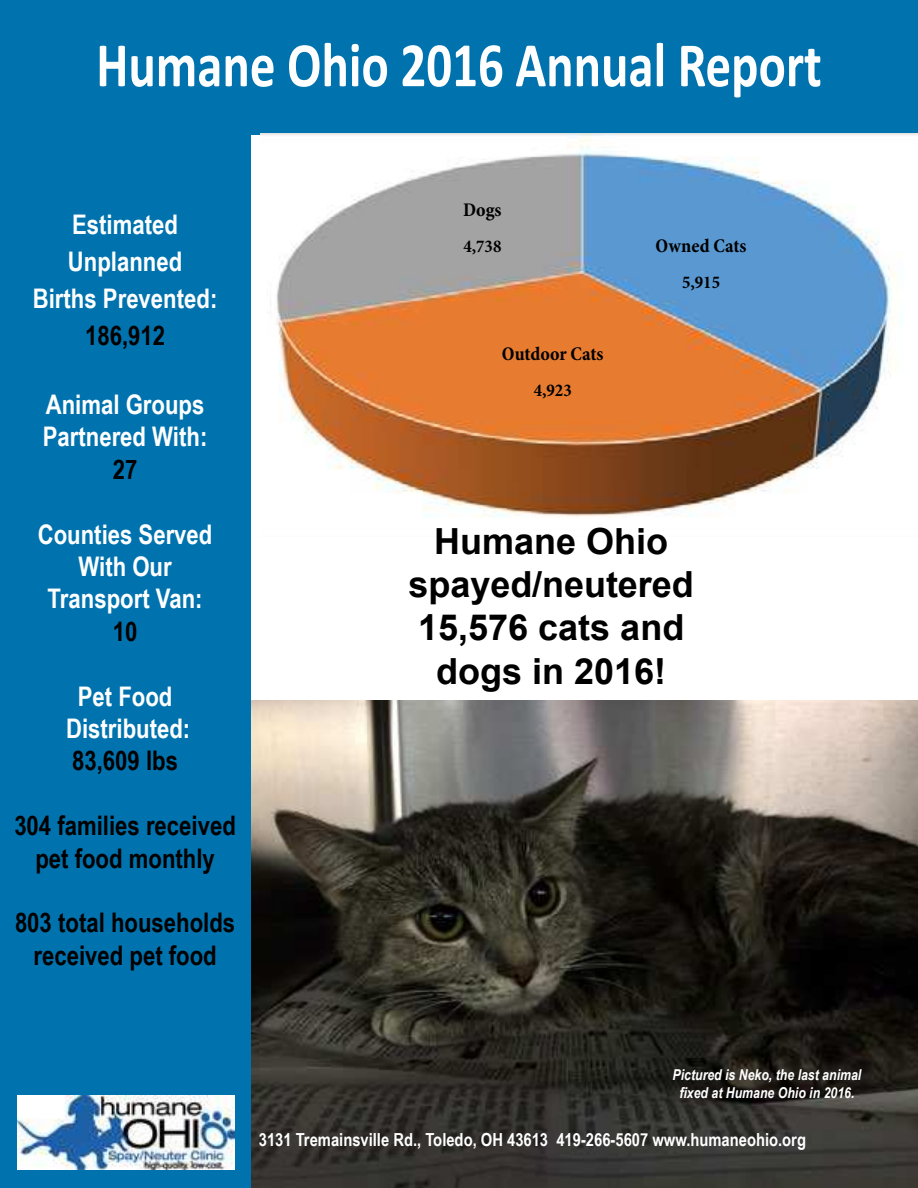
<style>
.page{position:relative;width:918px;height:1188px;background:#fff}
.page>*{position:absolute;margin:0;border:0;box-sizing:border-box;transform-origin:0 0}
.t1{font:700 63.75px "Calibri";color:#fff;scale:.8 1}
.t2{font:700 36px/43.2px "Arial";color:#000;text-align:center}
.t3{font:700 27px/32.4px "Arial Narrow";color:#fff;text-align:center}
.t4{font:700 27px/32.4px "Arial Narrow";color:#000;text-align:center}
.t5{font:700 condensed 19.5px "Minion Pro";color:#000}
.t6{font:700 18px "Arial Narrow";color:#fff}
.t7{font:700 condensed 18px "Minion Pro";color:#000}
.t8{font:italic 700 15px/18px "Arial Narrow";color:#fff;text-align:center}
</style>
<div class="page">
<img style="left:250px;top:700px;width:668px;height:488px">
<div style="left:0;top:0;width:918px;height:134px;background:#0073af"></div>
<div style="left:0;top:113px;width:250px;height:1075px;background:#0073af"></div>
<img style="left:17px;top:1095px;width:217px;height:75px">
<img style="left:261px;top:134px;width:657px;height:383px">
<h1 class="t1" style="left:96px;top:43px;width:908px">Humane Ohio 2016 Annual Report</h1>
<p class="t3" style="left:33px;top:209px;width:186px;line-height:36.9px">Estimated<br>Unplanned<br>Births Prevented:</p>
<p class="t4" style="left:85px;top:322px;width:82px">186,912</p>
<p class="t3" style="left:43px;top:391px;width:166px;text-align:left">Animal Groups<br>Partnered With:</p>
<p class="t4" style="left:113px;top:456px;width:26px">27</p>
<p class="t3" style="left:38px;top:520px;width:176px">Counties Served<br>With Our<br>Transport Van:</p>
<p class="t4" style="left:113px;top:618px;width:26px">10</p>
<p class="t3" style="left:66px;top:682px;width:126px">Pet Food<br>Distributed:</p>
<p class="t4" style="left:72px;top:747px;width:107px">83,609 lbs</p>
<p class="t4" style="left:14px;top:812px;width:223px">304 families received pet food monthly</p>
<p class="t4" style="left:15px;top:909px;width:222px">803 total households received pet food</p>
<p class="t5" style="left:463px;top:202px;width:40px">Dogs</p>
<p class="t7" style="left:463px;top:239px;width:40px">4,738</p>
<p class="t5" style="left:502px;top:346px;width:103px">Outdoor Cats</p>
<p class="t7" style="left:534px;top:383px;width:40px">4,923</p>
<p class="t5" style="left:655px;top:238px;width:93px">Owned Cats</p>
<p class="t7" style="left:682px;top:275px;width:40px">5,915</p>
<h2 class="t2" style="left:409px;top:523px;width:287px">Humane Ohio spayed/neutered<br>15,576 cats and dogs in 2016!</h2>
<p class="t8" style="left:673px;top:1067px;width:190px">Pictured is Neko, the last animal fixed at Humane Ohio in 2016.</p>
<p class="t6" style="left:259px;top:1133px;width:549px">3131 Tremainsville Rd., Toledo, OH 43613 419-266-5607 www.humaneohio.org</p>
</div>
